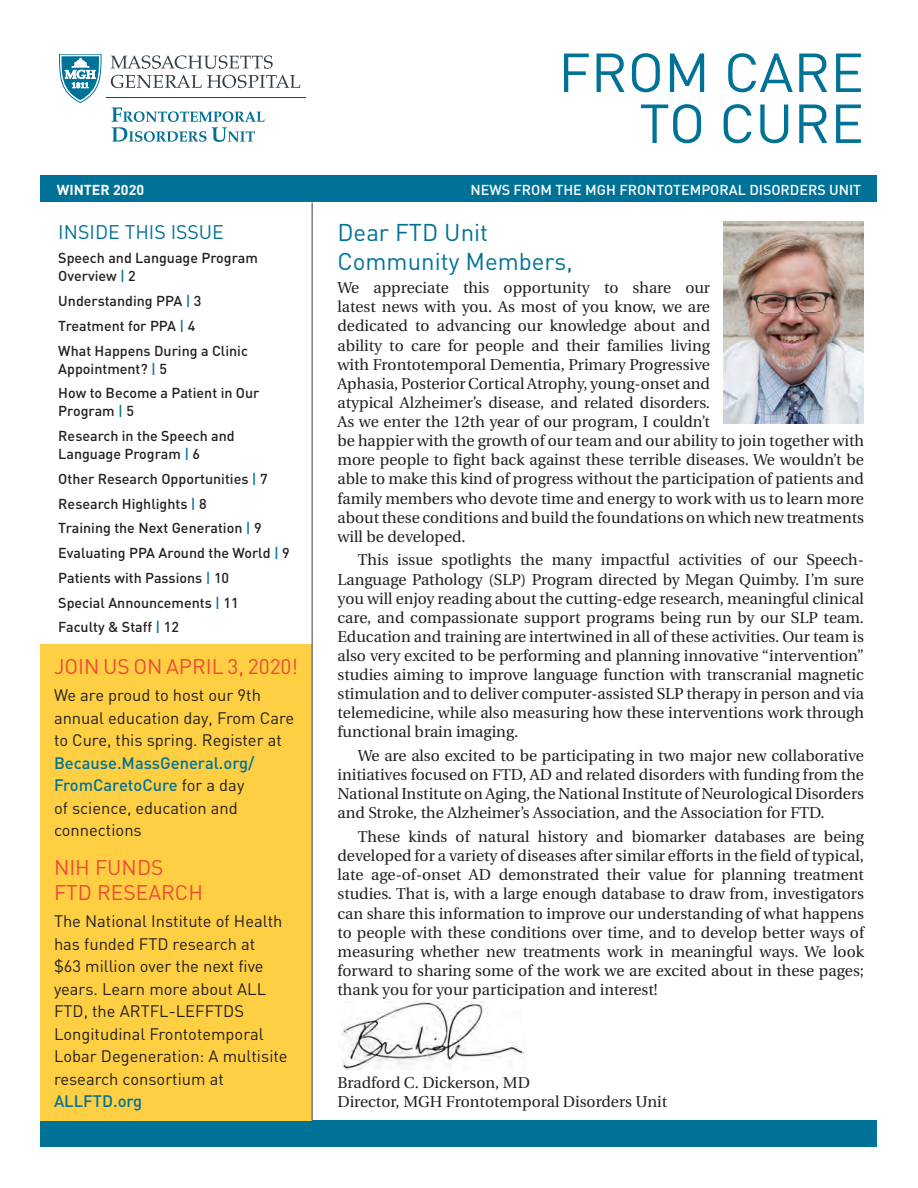
<style>
.page{position:relative;width:918px;height:1188px;background:#fff}
.page>*{position:absolute;margin:0;border:0;box-sizing:border-box;transform-origin:0 0}
.t1{font:54px/51px "DIN";color:#007297;text-align:right;scale:1.04 1}
.t2{font:24px/28.8px "DIN";color:#007297}
.t3{font:21px/25.2px "DIN";color:#ed4b38}
.t4{font:19.5px "DIN";color:#007297}
.t5{font:16.5px/22.5px "DIN";color:#231f20}
.t6{font:500 16.5px "DIN";color:#007297}
.t7{font:15.75px/19px "Utopia";color:#231f20;text-align:justify}
.t8{font:500 14.25px/24.8px "DIN";color:#231f20}
.t9{font:500 14.25px "DIN";color:#fff}
.t10{font:700 14.25px "DIN";color:#fff}
.s1{color:#007297}
.s2{font-weight:500;color:#007297}
</style>
<div class="page">
<div style="left:40px;top:1120px;width:838px;height:28px;background:#007297"></div>
<svg style="left:111px;top:75px;width:189px;height:13px"></svg>
<svg style="left:111px;top:55px;width:162px;height:14px"></svg>
<hr style="left:107px;top:97px;width:199px;height:1px;background:#313e48">
<svg style="left:59px;top:54px;width:42px;height:49px"></svg>
<svg style="left:112px;top:107px;width:152px;height:35px"></svg>
<div style="left:40px;top:176px;width:838px;height:26px;background:#007297"></div>
<div style="left:40px;top:644px;width:272px;height:476px;background:#ffcf43"></div>
<img style="left:341px;top:1002px;width:184px;height:67px">
<img style="left:724px;top:221px;width:140px;height:203px">
<hr style="left:312px;top:202px;width:1px;height:918px;background:#313e48">
<h1 class="t1" style="left:558px;top:46px;width:296px">FROM CARE<br>TO CURE</h1>
<p class="t10" style="left:57px;top:180px;width:89px">WINTER 2020</p>
<p class="t9" style="left:470px;top:181px;width:392px">NEWS FROM THE MGH FRONTOTEMPORAL DISORDERS UNIT</p>
<p class="t4" style="left:58px;top:219px;width:167px">INSIDE THIS ISSUE</p>
<p class="t8" style="left:58px;top:249px;width:201px;line-height:18px">Speech and Language Program<br>Overview <span class="s1">|</span> 2</p>
<p class="t8" style="left:58px;top:288px;width:191px">Understanding PPA <span class="s1">|</span> 3<br>Treatment for PPA <span class="s1">|</span> 4<br>What Happens During a Clinic</p>
<p class="t8" style="left:58px;top:356px;width:203px">Appointment? <span class="s1">|</span> 5<br>How to Become a Patient in Our</p>
<p class="t8" style="left:58px;top:398px;width:178px">Program <span class="s1">|</span> 5<br>Research in the Speech and</p>
<p class="t8" style="left:58px;top:441px;width:233px">Language Program <span class="s1">|</span> 6<br>Other Research Opportunities <span class="s1">|</span> 7<br>Research Highlights <span class="s1">|</span> 8<br>Training the Next Generation <span class="s1">|</span> 9<br>Evaluating PPA Around the World <span class="s1">|</span> 9<br>Patients with Passions <span class="s1">|</span> 10<br>Special Announcements <span class="s1">|</span> 11<br>Faculty &amp; Staff <span class="s1">|</span> 12</p>
<h3 class="t3" style="left:54px;top:654px;width:246px">JOIN US ON APRIL 3, 2020!</h3>
<p class="t5" style="left:54px;top:684px;width:242px">We are proud to host our 9th annual education day, From Care to Cure, this spring. Register at</p>
<p class="t5" style="left:54px;top:751px;width:202px"><span class="s2">Because.MassGeneral.org/<br>FromCaretoCure</span> for a day of science, education and connections</p>
<h3 class="t3" style="left:54px;top:854px;width:150px">NIH FUNDS<br>FTD RESEARCH</h3>
<p class="t5" style="left:54px;top:909px;width:235px">The National Institute of Health has funded FTD research at<br>$63 million over the next five years. Learn more about ALL<br>FTD, the ARTFL-LEFFTDS<br>Longitudinal Frontotemporal<br>Lobar Degeneration: A multisite research consortium at</p>
<p class="t6" style="left:54px;top:1091px;width:90px">ALLFTD.org</p>
<h2 class="t2" style="left:338px;top:217px;width:237px">Dear FTD Unit<br>Community Members,</h2>
<p class="t7" style="left:337px;top:279px;width:528px;text-align:left">We appreciate this opportunity to share our<br>latest news with you. As most of you know, we are<br>dedicated to advancing our knowledge about and<br>ability to care for people and their families living<br>with Frontotemporal Dementia, Primary Progressive<br>Aphasia, Posterior Cortical Atrophy, young-onset and<br>atypical Alzheimer’s disease, and related disorders.<br>As we enter the 12th year of our program, I couldn’t<br>be happier with the growth of our team and our ability to join together with more people to fight back against these terrible diseases. We wouldn’t be able to make this kind of progress without the participation of patients and family members who devote time and energy to work with us to learn more about these conditions and build the foundations on which new treatments will be developed.</p>
<p class="t7" style="left:337px;top:551px;width:528px;text-indent:20px">This issue spotlights the many impactful activities of our Speech-Language Pathology (SLP) Program directed by Megan Quimby. I’m sure you will enjoy reading about the cutting-edge research, meaningful clinical care, and compassionate support programs being run by our SLP team.<br>Education and training are intertwined in all of these activities. Our team is also very excited to be performing and planning innovative “intervention” studies aiming to improve language function with transcranial magnetic stimulation and to deliver computer-assisted SLP therapy in person and via telemedicine, while also measuring how these interventions work through functional brain imaging.</p>
<p class="t7" style="left:337px;top:747px;width:528px;text-indent:20px">We are also excited to be participating in two major new collaborative initiatives focused on FTD, AD and related disorders with funding from the National Institute on Aging, the National Institute of Neurological Disorders and Stroke, the Alzheimer’s Association, and the Association for FTD.</p>
<p class="t7" style="left:337px;top:828px;width:528px;text-indent:20px">These kinds of natural history and biomarker databases are being developed for a variety of diseases after similar efforts in the field of typical, late age-of-onset AD demonstrated their value for planning treatment studies. That is, with a large enough database to draw from, investigators can share this information to improve our understanding of what happens to people with these conditions over time, and to develop better ways of measuring whether new treatments work in meaningful ways. We look forward to sharing some of the work we are excited about in these pages; thank you for your participation and interest!</p>
<p class="t7" style="left:338px;top:1074px;width:331px">Bradford C. Dickerson, MD<br>Director, MGH Frontotemporal Disorders Unit</p>
</div>
